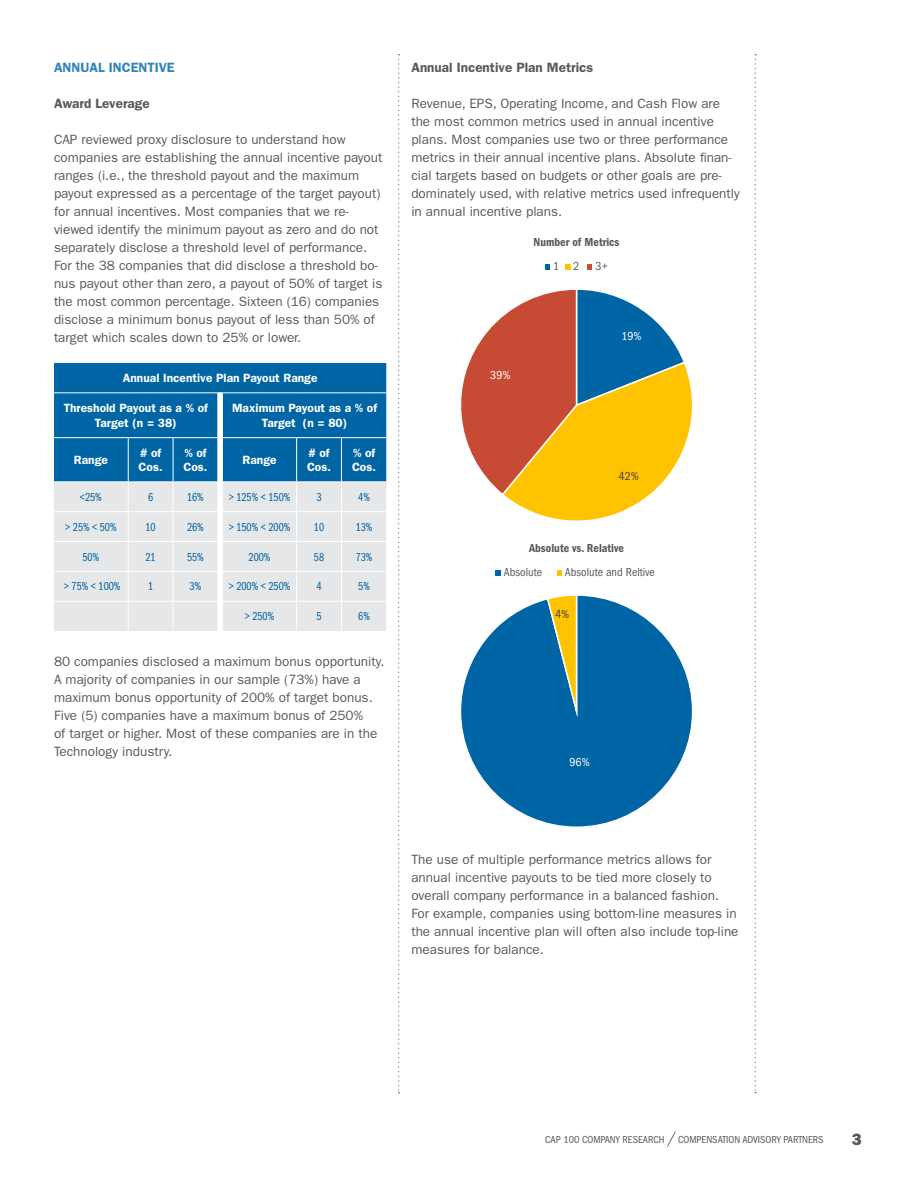
<style>
.page{position:relative;width:918px;height:1188px;background:#fff}
.page>*{position:absolute;margin:0;border:0;box-sizing:border-box;transform-origin:0 0}
.t1{font:16.5px "ITC Franklin Gothic Std Hvy";color:#58595b}
.t2{font:13.5px/18px "ITC Franklin Gothic Std";color:#58595b}
.t3{font:600 13.5px "ITC Franklin Gothic Std";color:#58595b}
.t4{font:600 13.5px "ITC Franklin Gothic Std";color:#3384b7}
.t5{font:600 12px/14.4px "ITC Franklin Gothic Std";color:#fff}
.t6{font:12px "ITC Franklin Gothic Std Bk Cp";color:#0065a4}
.t7{font:12px "ITC Franklin Gothic Std Dm Cd";color:#595959}
.t8{font:condensed 12px "ITC Franklin Gothic Std";color:#595959}
.t9{font:condensed 12px "ITC Franklin Gothic Std";color:#fff}
.t10{font:condensed 12px "ITC Franklin Gothic Std";color:#404040}
.t11{font:condensed 10.5px "ITC Franklin Gothic Std";color:#58595b}
</style>
<div class="page">
<svg style="left:754px;top:54px;width:2px;height:1040px"></svg>
<svg style="left:398px;top:54px;width:2px;height:1040px"></svg>
<svg style="left:667px;top:1131px;width:9px;height:16px"></svg>
<svg style="left:54px;top:363px;width:332px;height:268px;background:#85b0cc"></svg>
<hr style="left:222px;top:482px;width:75px;height:1px;background:#fff">
<hr style="left:297px;top:482px;width:44px;height:1px;background:#fff">
<hr style="left:341px;top:482px;width:45px;height:1px;background:#fff">
<svg style="left:461px;top:289px;width:231px;height:232px"></svg>
<svg style="left:545px;top:264px;width:5px;height:6px"></svg>
<svg style="left:565px;top:264px;width:6px;height:6px"></svg>
<svg style="left:587px;top:264px;width:5px;height:6px"></svg>
<svg style="left:461px;top:595px;width:231px;height:232px"></svg>
<svg style="left:546px;top:595px;width:32px;height:128px;background:#7a9872"></svg>
<svg style="left:495px;top:570px;width:6px;height:6px"></svg>
<svg style="left:557px;top:570px;width:4px;height:6px"></svg>
<p class="t4" style="left:54px;top:59px;width:122px">ANNUAL INCENTIVE</p>
<p class="t3" style="left:54px;top:95px;width:97px">Award Leverage</p>
<p class="t2" style="left:54px;top:131px;width:330px">CAP reviewed proxy disclosure to understand how companies are establishing the annual incentive payout ranges (i.e., the threshold payout and the maximum payout expressed as a percentage of the target payout) for annual incentives. Most companies that we re&shy;viewed identify the minimum payout as zero and do not separately disclose a threshold level of performance.<br>For the 38 companies that did disclose a threshold bo&shy;nus payout other than zero, a payout of 50% of target is the most common percentage. Sixteen (16) companies disclose a minimum bonus payout of less than 50% of target which scales down to 25% or lower.</p>
<p class="t5" style="left:123px;top:371px;width:196px">Annual Incentive Plan Payout Range</p>
<p class="t5" style="left:64px;top:400px;width:146px;line-height:15px;text-align:center">Threshold Payout as a % of<br>Target (n = 38)</p>
<p class="t5" style="left:232px;top:400px;width:146px;line-height:15px;text-align:center">Maximum Payout as a % of<br>Target (n = 80)</p>
<p class="t5" style="left:74px;top:453px;width:36px">Range</p>
<p class="t5" style="left:139px;top:445px;width:25px"># of<br>Cos.</p>
<p class="t5" style="left:183px;top:445px;width:25px">% of<br>Cos.</p>
<p class="t5" style="left:242px;top:453px;width:36px">Range</p>
<p class="t5" style="left:307px;top:445px;width:25px"># of<br>Cos.</p>
<p class="t5" style="left:352px;top:445px;width:25px">% of<br>Cos.</p>
<p class="t6" style="left:80px;top:490px;width:23px">&lt;25%</p>
<p class="t6" style="left:148px;top:490px;width:7px">6</p>
<p class="t6" style="left:187px;top:490px;width:18px">16%</p>
<p class="t6" style="left:229px;top:490px;width:63px">&gt; 125% &lt; 150%</p>
<p class="t6" style="left:316px;top:490px;width:7px">3</p>
<p class="t6" style="left:358px;top:490px;width:13px">4%</p>
<p class="t6" style="left:65px;top:520px;width:53px">&gt; 25% &lt; 50%</p>
<p class="t6" style="left:146px;top:520px;width:12px">10</p>
<p class="t6" style="left:187px;top:520px;width:18px">26%</p>
<p class="t6" style="left:229px;top:520px;width:63px">&gt; 150% &lt; 200%</p>
<p class="t6" style="left:314px;top:520px;width:12px">10</p>
<p class="t6" style="left:356px;top:520px;width:18px">13%</p>
<p class="t6" style="left:83px;top:550px;width:18px">50%</p>
<p class="t6" style="left:146px;top:550px;width:12px">21</p>
<p class="t6" style="left:187px;top:550px;width:18px">55%</p>
<p class="t6" style="left:249px;top:550px;width:23px">200%</p>
<p class="t6" style="left:314px;top:550px;width:12px">58</p>
<p class="t6" style="left:356px;top:550px;width:18px">73%</p>
<p class="t6" style="left:64px;top:580px;width:58px">&gt; 75% &lt; 100%</p>
<p class="t6" style="left:148px;top:580px;width:7px">1</p>
<p class="t6" style="left:190px;top:580px;width:13px">3%</p>
<p class="t6" style="left:229px;top:580px;width:63px">&gt; 200% &lt; 250%</p>
<p class="t6" style="left:317px;top:580px;width:7px">4</p>
<p class="t6" style="left:358px;top:580px;width:13px">5%</p>
<p class="t6" style="left:245px;top:610px;width:31px">&gt; 250%</p>
<p class="t6" style="left:317px;top:610px;width:7px">5</p>
<p class="t6" style="left:358px;top:610px;width:13px">6%</p>
<p class="t2" style="left:54px;top:653px;width:332px">80 companies disclosed a maximum bonus opportunity.<br>A majority of companies in our sample (73%) have a maximum bonus opportunity of 200% of target bonus.<br>Five (5) companies have a maximum bonus of 250%<br>of target or higher. Most of these companies are in the Technology industry.</p>
<p class="t3" style="left:411px;top:59px;width:183px">Annual Incentive Plan Metrics</p>
<p class="t2" style="left:411px;top:94px;width:330px">Revenue, EPS, Operating Income, and Cash Flow are the most common metrics used in annual incentive plans. Most companies use two or three performance metrics in their annual incentive plans. Absolute finan&shy;cial targets based on budgets or other goals are pre&shy;dominately used, with relative metrics used infrequently in annual incentive plans.</p>
<p class="t7" style="left:534px;top:235px;width:87px">Number of Metrics</p>
<p class="t8" style="left:553px;top:259px;width:28px">1 2</p>
<p class="t8" style="left:596px;top:259px;width:14px">3+</p>
<p class="t9" style="left:490px;top:369px;width:22px">39%</p>
<p class="t9" style="left:621px;top:330px;width:22px">19%</p>
<p class="t10" style="left:619px;top:469px;width:22px">42%</p>
<p class="t7" style="left:529px;top:541px;width:96px">Absolute vs. Relative</p>
<p class="t8" style="left:504px;top:565px;width:40px">Absolute</p>
<p class="t8" style="left:565px;top:565px;width:91px">Absolute and Reltive</p>
<p class="t10" style="left:555px;top:607px;width:16px">4%</p>
<p class="t9" style="left:569px;top:755px;width:22px">96%</p>
<p class="t2" style="left:411px;top:851px;width:329px">The use of multiple performance metrics allows for annual incentive payouts to be tied more closely to overall company performance in a balanced fashion.<br>For example, companies using bottom-line measures in the annual incentive plan will often also include top-line measures for balance.</p>
<p class="t11" style="left:545px;top:1133px;width:121px">CAP 100 COMPANY RESEARCH</p>
<p class="t11" style="left:678px;top:1133px;width:147px">COMPENSATION ADVISORY PARTNERS</p>
<p class="t1" style="left:852px;top:1130px;width:11px">3</p>
</div>
